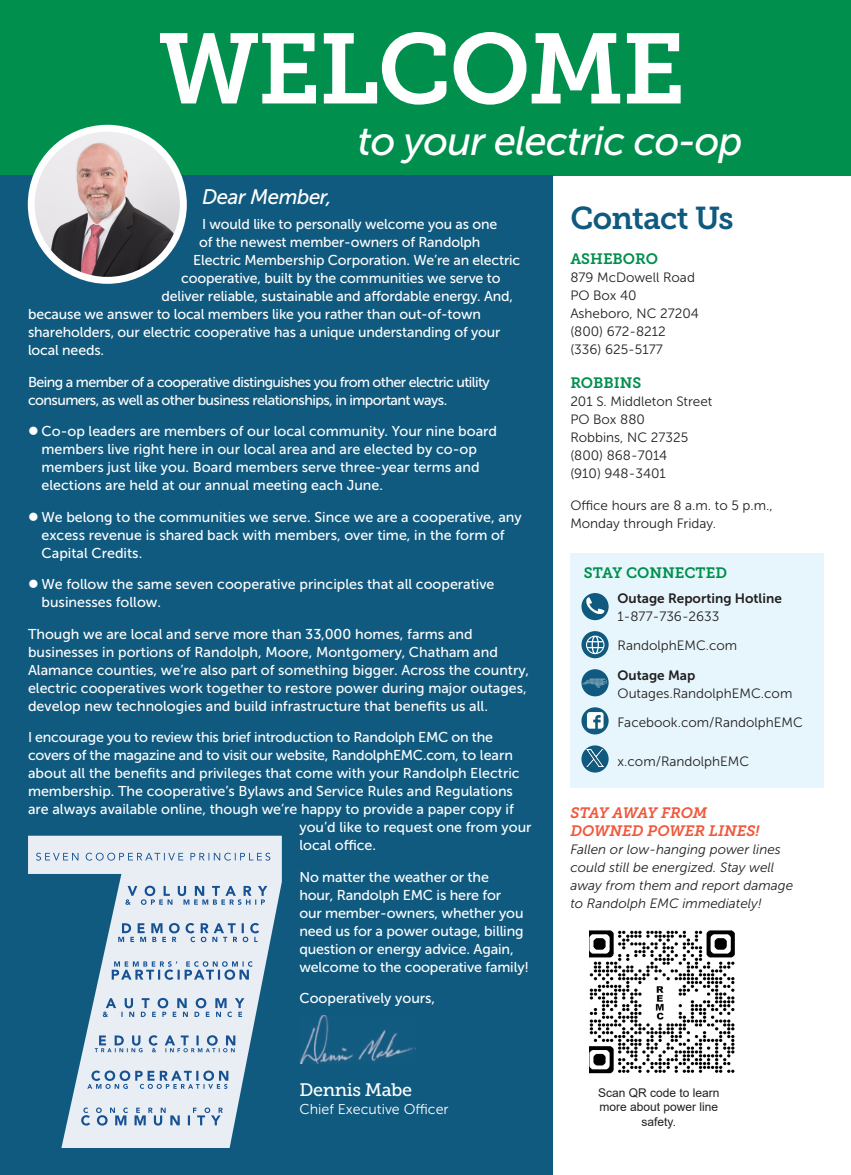
<style>
.page{position:relative;width:851px;height:1175px;background:#fff}
.page>*{position:absolute;margin:0;border:0;box-sizing:border-box;transform-origin:0 0}
.t1{font:99px "Museo Slab 700";letter-spacing:-.02em;color:#fff}
.t2{font:italic 40.65px "Museo Sans 500";letter-spacing:-.02em;color:#fff}
.t3{font:31.5px "Museo Slab 700";letter-spacing:-.02em;color:#105a80}
.t4{font:italic 21px "Museo Sans 500";letter-spacing:-.02em;color:#fff}
.t5{font:18px "Museo Slab 500";letter-spacing:-.02em;color:#fff}
.t6{font:italic 15px/18px "Museo Slab 700";color:#f0583c}
.t7{font:15px "Museo Slab 700";color:#008f4d}
.t8{font:14.25px/18px "Museo Sans 500";color:#fff}
.t9{font:14.25px/18px "Museo Sans 500";letter-spacing:-.04em;color:#fff}
.t10{font:14.25px "Museo Sans 500";letter-spacing:-.02em;color:#fff}
.t11{font:14.25px "Museo Sans 300";color:#fff}
.t12{font:13.5px/29.5px "Museo Sans 300";color:#231f20}
.t13{font:italic 13.5px/18px "Museo Sans 300";color:#231f20}
.t14{font:13.5px/18px "Museo Sans 700";color:#231f20}
.t15{font:12px/14.4px "Arial";color:#231f20;text-align:center}
.s1{font-family:"Museo Sans 300"}
</style>
<div class="page">
<div style="left:0;top:0;width:850px;height:176px;background:#008f4d"></div>
<div style="left:0;top:176px;width:552px;height:998px;background:#105a80"></div>
<svg style="left:28px;top:835px;width:254px;height:313px;fill:#e8eef4"></svg>
<svg style="left:81px;top:1107px;width:142px;height:18px;background:#b7cadd"></svg>
<svg style="left:87px;top:1070px;width:141px;height:18px;background:#afc3d9"></svg>
<svg style="left:95px;top:1035px;width:140px;height:17px;background:#b6c8dd"></svg>
<svg style="left:103px;top:997px;width:141px;height:20px;background:#baccdf"></svg>
<svg style="left:112px;top:961px;width:141px;height:18px;background:#abc1d8"></svg>
<svg style="left:118px;top:923px;width:141px;height:19px;background:#b3c6db"></svg>
<svg style="left:125px;top:885px;width:142px;height:19px;background:#b9cbde"></svg>
<svg style="left:36px;top:852px;width:234px;height:8px;background:#bfcfe1"></svg>
<div style="left:570px;top:553px;width:254px;height:234px;background:#e6f6fc"></div>
<div style="left:581px;top:593px;width:27px;height:27px;background:#105a80;border-radius:50%"></div>
<div style="left:581px;top:631px;width:27px;height:27px;background:#105a80;border-radius:50%"></div>
<div style="left:581px;top:669px;width:27px;height:27px;background:#105a80;border-radius:50%"></div>
<svg style="left:581px;top:707px;width:27px;height:27px"></svg>
<div style="left:581px;top:745px;width:27px;height:27px;background:#105a80;border-radius:50%"></div>
<svg style="left:587px;top:712px;width:16px;height:16px"></svg>
<svg style="left:586px;top:635px;width:18px;height:19px"></svg>
<img style="left:31px;top:128px;width:152px;height:152px;border-radius:76px">
<div style="left:28px;top:125px;width:159px;height:159px;border:7px solid #fff;border-radius:50%"></div>
<svg style="left:586px;top:597px;width:18px;height:17px"></svg>
<svg style="left:582px;top:678px;width:25px;height:10px"></svg>
<img style="left:299px;top:1015px;width:116px;height:48px">
<img style="left:589px;top:930px;width:146px;height:144px">
<img style="left:586px;top:749px;width:17px;height:17px">
<p class="t1" style="left:159px;top:13px;width:528px">WELCOME</p>
<p class="t2" style="left:357px;top:119px;width:387px">to your electric co-op</p>
<p class="t4" style="left:202px;top:186px;width:131px">Dear Member,</p>
<p class="t8" style="left:202px;top:215px;width:297px">I would like to personally welcome you as one</p>
<p class="t8" style="left:199px;top:233px;width:283px">of the newest member‑owners of Randolph</p>
<p class="t8" style="left:193px;top:251px;width:328px">Electric Membership Corporation. We’re an electric</p>
<p class="t8" style="left:181px;top:269px;width:321px">cooperative, built by the communities we serve to</p>
<p class="t8" style="left:162px;top:287px;width:353px">deliver reliable, sustainable and affordable energy. And,</p>
<p class="t8" style="left:28px;top:305px;width:454px">because we answer to local members like you rather than out-of-town</p>
<p class="t8" style="left:28px;top:323px;width:474px">shareholders, our electric cooperative has a unique understanding of your</p>
<p class="t8" style="left:28px;top:341px;width:78px">local needs.</p>
<p class="t9" style="left:28px;top:373px;width:463px">Being a member of a cooperative distinguishes you from other electric utility consumers, as well as other business relationships, in important ways.</p>
<p class="t8" style="left:42px;top:422px;width:457px">Co-op leaders are members of our local community. Your nine board members live right here in our local area and are elected by co-op members just like you. Board members serve three-year terms and elections are held at our annual meeting each June.</p>
<p class="t8" style="left:42px;top:508px;width:482px">We belong to the communities we serve. Since we are a cooperative, any excess revenue is shared back with members, over time, in the form of<br>Capital Credits.</p>
<p class="t8" style="left:42px;top:575px;width:454px">We follow the same seven cooperative principles that all cooperative businesses follow.</p>
<p class="t8" style="left:28px;top:625px;width:502px">Though we are local and serve more than 33,000 homes, farms and businesses in portions of Randolph, Moore, Montgomery, Chatham and Alamance counties, we’re also part of something bigger. Across the country, electric cooperatives work together to restore power during major outages, develop new technologies and build infrastructure that benefits us all.</p>
<p class="t10" style="left:28px;top:729px;width:466px">I encourage you to review this brief introduction to Randolph EMC on the</p>
<p class="t10" style="left:28px;top:747px;width:486px">covers of the magazine and to visit our website, RandolphEMC.com, to learn</p>
<p class="t8" style="left:28px;top:764px;width:493px">about all the benefits and privileges that come with your Randolph Electric</p>
<p class="t8" style="left:28px;top:782px;width:486px">membership. The cooperative’s Bylaws and Service Rules and Regulations</p>
<p class="t8" style="left:28px;top:800px;width:487px">are always available online, though we’re happy to provide a paper copy if</p>
<p class="t8" style="left:299px;top:818px;width:234px">you’d like to request one from your</p>
<p class="t8" style="left:299px;top:836px;width:78px">local office.</p>
<p class="t8" style="left:299px;top:868px;width:231px">No matter the weather or the<br>hour, Randolph EMC is here for<br>our member-owners, whether you need us for a power outage, billing question or energy advice. Again, welcome to the cooperative family!</p>
<p class="t8" style="left:299px;top:989px;width:137px">Cooperatively yours,</p>
<p class="t5" style="left:299px;top:1080px;width:114px">Dennis Mabe</p>
<p class="t11" style="left:299px;top:1101px;width:151px">Chief Executive Officer</p>
<p class="t3" style="left:570px;top:200px;width:165px">Contact Us</p>
<p class="t7" style="left:570px;top:250px;width:89px">ASHEBORO</p>
<p class="t12" style="left:570px;top:262px;width:126px">879 McDowell Road</p>
<p class="t12" style="left:570px;top:280px;width:68px">PO Box 40</p>
<p class="t12" style="left:570px;top:298px;width:130px">Asheboro, NC 27204</p>
<p class="t12" style="left:570px;top:316px;width:97px">(800) 672-8212</p>
<p class="t12" style="left:570px;top:334px;width:94px">(336) 625-5177</p>
<p class="t7" style="left:570px;top:374px;width:73px">ROBBINS</p>
<p class="t12" style="left:570px;top:387px;width:143px">201 S. Middleton Street</p>
<p class="t12" style="left:570px;top:405px;width:76px">PO Box 880</p>
<p class="t12" style="left:570px;top:423px;width:119px">Robbins, NC 27325</p>
<p class="t12" style="left:570px;top:441px;width:98px">(800) 868-7014</p>
<p class="t12" style="left:570px;top:459px;width:97px">(910) 948-3401</p>
<p class="t12" style="left:570px;top:496px;width:204px;line-height:18px">Office hours are 8 a.m. to 5 p.m.,<br>Monday through Friday.</p>
<p class="t7" style="left:584px;top:564px;width:145px">STAY CONNECTED</p>
<p class="t14" style="left:617px;top:589px;width:166px">Outage Reporting Hotline<br><span class="s1">1-877-736-2633</span></p>
<p class="t12" style="left:617px;top:631px;width:121px">RandolphEMC.com</p>
<p class="t14" style="left:617px;top:666px;width:79px">Outage Map</p>
<p class="t12" style="left:617px;top:678px;width:187px">Outages.RandolphEMC.com<br>Facebook.com/RandolphEMC</p>
<p class="t12" style="left:617px;top:746px;width:133px">x.com/RandolphEMC</p>
<p class="t6" style="left:570px;top:804px;width:191px">STAY AWAY FROM<br>DOWNED POWER LINES!</p>
<p class="t13" style="left:570px;top:840px;width:224px">Fallen or low-hanging power lines could still be energized. Stay well away from them and report damage to Randolph EMC immediately!</p>
<p class="t15" style="left:598px;top:1085px;width:123px">Scan QR code to learn</p>
<p class="t15" style="left:599px;top:1099px;width:120px">more about power line safety.</p>
</div>
